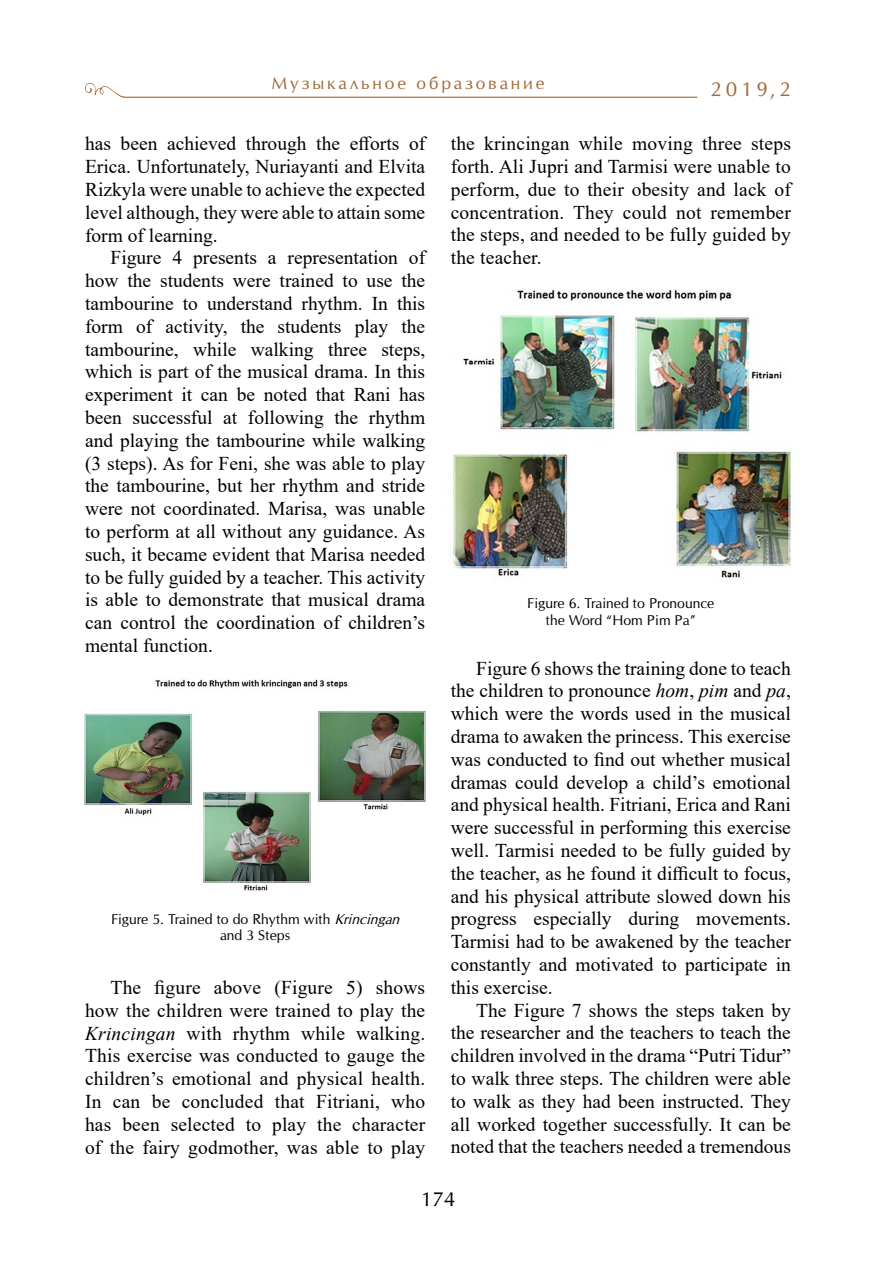
<style>
.page{position:relative;width:893px;height:1263px;background:#fff}
.page>*{position:absolute;margin:0;border:0;box-sizing:border-box;transform-origin:0 0}
.Текст{font:19.5px/22.8px "Times New Roman";color:#000;text-align:justify}
.t1{font:19.5px "Opium New C";color:#a26a37}
.t2{font:19.5px "Opium New C";color:#000}
.t3{font:16.5px "Opium New C";letter-spacing:.17em;color:#a26a37}
.Фото{font:13.5px/16.2px "Opium New C";color:#000;text-align:center}
.s1{font-style:italic}
</style>
<div class="page">
<hr style="left:125px;top:97px;width:572px;height:1px;background:#a26a37">
<svg style="left:85px;top:83px;width:40px;height:15px"></svg>
<img style="left:84px;top:679px;width:342px;height:212px">
<img style="left:452px;top:289px;width:339px;height:290px">
<p class="t3" style="left:272px;top:72px;width:274px">Музыкальное образование</p>
<p class="t1" style="left:710px;top:77px;width:82px">2019,2</p>
<p class="Текст" style="left:85px;top:132px;width:342px">has been achieved through the efforts of Erica. Unfortunately, Nuriayanti and Elvita Rizkyla were unable to achieve the expected level although, they were able to attain some form of learning.</p>
<p class="Текст" style="left:85px;top:246px;width:342px;text-indent:26px">Figure 4 presents a representation of how the students were trained to use the tambourine to understand rhythm. In this form of activity, the students play the tambourine, while walking three steps, which is part of the musical drama. In this experiment it can be noted that Rani has been successful at following the rhythm and playing the tambourine while walking (3 steps). As for Feni, she was able to play the tambourine, but her rhythm and stride were not coordinated. Marisa, was unable to perform at all without any guidance. As such, it became evident that Marisa needed to be fully guided by a teacher. This activity is able to demonstrate that musical drama can control the coordination of children’s mental function.</p>
<p class="Фото" style="left:111px;top:911px;width:294px">Figure 5. Trained to do Rhythm with <span class="s1">Krincingan </span>and 3 Steps</p>
<p class="Текст" style="left:85px;top:975px;width:342px;text-indent:26px">The figure above (Figure 5) shows how the children were trained to play the <span class="s1">Krincingan</span> with rhythm while walking.<br>This exercise was conducted to gauge the children’s emotional and physical health.<br>In can be concluded that Fitriani, who has been selected to play the character of the fairy godmother, was able to play</p>
<p class="Текст" style="left:451px;top:132px;width:342px">the krincingan while moving three steps forth. Ali Jupri and Tarmisi were unable to perform, due to their obesity and lack of concentration. They could not remember the steps, and needed to be fully guided by the teacher.</p>
<p class="Фото" style="left:527px;top:595px;width:189px">Figure 6. Trained to Pronounce the Word “Hom Pim Pa”</p>
<p class="Текст" style="left:451px;top:656px;width:342px;text-indent:26px">Figure 6 shows the training done to teach the children to pronounce <span class="s1">hom</span>, <span class="s1">pim</span> and <span class="s1">pa</span>, which were the words used in the musical drama to awaken the princess. This exercise was conducted to find out whether musical dramas could develop a child’s emotional and physical health. Fitriani, Erica and Rani were successful in performing this exercise well. Tarmisi needed to be fully guided by the teacher, as he found it difficult to focus, and his physical attribute slowed down his progress especially during movements.<br>Tarmisi had to be awakened by the teacher constantly and motivated to participate in this exercise.</p>
<p class="Текст" style="left:451px;top:998px;width:342px;text-indent:26px">The Figure 7 shows the steps taken by the researcher and the teachers to teach the children involved in the drama “Putri Tidur” to walk three steps. The children were able to walk as they had been instructed. They all worked together successfully. It can be noted that the teachers needed a tremendous</p>
<p class="t2" style="left:421px;top:1187px;width:36px">174</p>
</div>
